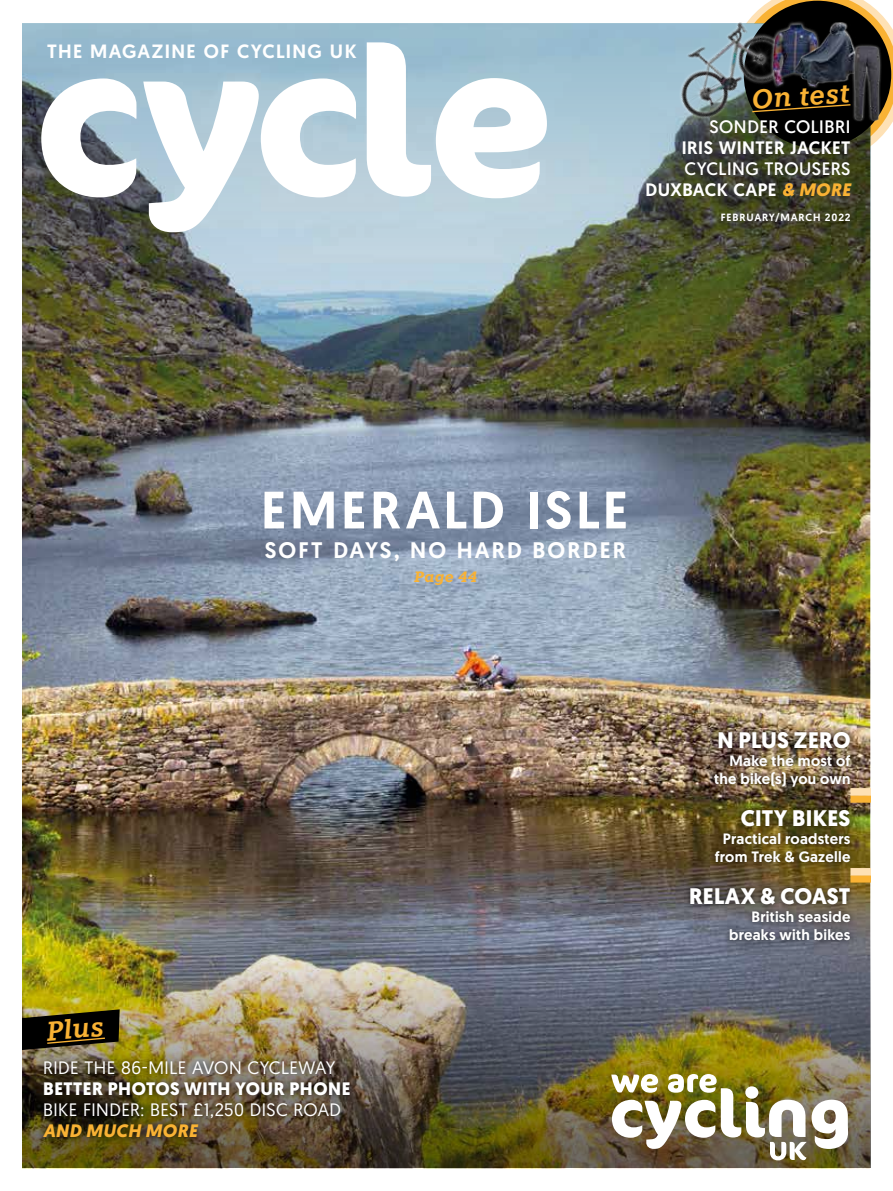
<style>
.page{position:relative;width:893px;height:1191px;background:#fff}
.page>*{position:absolute;margin:0;border:0;box-sizing:border-box;transform-origin:0 0}
.t1{font:700 206.1px "Cocon Pro";letter-spacing:-.025em;color:#fff}
.t2{font:500 52.5px "Geomanist";letter-spacing:.07em;color:#fff}
.t3{font:italic 600 27px "Knile";color:#f9b234}
.t4{font:700 22.5px "Geomanist";letter-spacing:.01em;color:#fff}
.t5{font:500 22.5px "Geomanist";letter-spacing:.095em;color:#fff}
.t6{font:500 19.2px "Geomanist";letter-spacing:.07em;color:#fff}
.t7{font:18px "Geomanist";letter-spacing:.025em;color:#fff}
.t8{font:18px/21px "Geomanist";letter-spacing:.025em;color:#fff;text-align:right}
.t9{font:700 18px "Geomanist";letter-spacing:.025em;color:#fff}
.t10{font:500 18px "Geomanist";letter-spacing:.025em;color:#fff}
.t11{font:italic 700 18px "Geomanist";letter-spacing:.03em;color:#f9b234}
.t12{font:500 15px/18px "Geomanist";letter-spacing:.015em;color:#fff;text-align:right}
.t13{font:italic 700 15px "Knile";letter-spacing:.02em;color:#f9b234}
.t14{font:500 10.5px "Geomanist";letter-spacing:.08em;color:#fff}
.s1{font-weight:500}
.s2{font-weight:700;font-style:italic;color:#f9b234}
</style>
<div class="page">
<img style="left:22px;top:479px;width:848px;height:400px">
<img style="left:22px;top:23px;width:848px;height:456px">
<img style="left:22px;top:879px;width:848px;height:289px">
<img style="left:611px;top:1074px;width:237px;height:86px">
<div style="left:850px;top:795px;width:43px;height:7px;background:#f9b234"></div>
<div style="left:850px;top:788px;width:43px;height:7px;background:#fee1b5"></div>
<div style="left:850px;top:875px;width:43px;height:7px;background:#f9b234"></div>
<div style="left:850px;top:868px;width:43px;height:7px;background:#fee1b5"></div>
<img style="left:35px;top:1052px;width:323px;height:94px">
<div style="left:872px;top:168px;width:21px;height:1023px;background:#fff"></div>
<svg style="left:22px;top:1009px;width:98px;height:41px;background:#2b2611"></svg>
<div style="left:684px;top:724px;width:173px;height:223px;background:#000;opacity:.75"></div>
<img style="left:659px;top:0;width:234px;height:164px">
<h1 class="t1" style="left:33px;top:-20px;width:523px">cycle</h1>
<p class="t6" style="left:47px;top:39px;width:311px">THE MAGAZINE OF CYCLING UK</p>
<h3 class="t3" style="left:750px;top:83px;width:100px;rotate:-4deg">On test</h3>
<p class="t8" style="left:709px;top:116px;width:142px">SONDER COLIBRI</p>
<p class="t10" style="left:682px;top:136px;width:170px">IRIS WINTER JACKET</p>
<p class="t8" style="left:645px;top:158px;width:207px">CYCLING TROUSERS<br><span class="s1">DUXBACK CAPE</span> <span class="s2">&amp; MORE</span></p>
<p class="t14" style="left:721px;top:210px;width:131px">FEBRUARY/MARCH 2022</p>
<h2 class="t2" style="left:261px;top:475px;width:369px">EMERALD ISLE</h2>
<h3 class="t5" style="left:265px;top:535px;width:363px">SOFT DAYS, NO HARD BORDER</h3>
<p class="t13" style="left:414px;top:567px;width:64px">Page 44</p>
<h3 class="t3" style="left:45px;top:1014px;width:59px;rotate:-5deg">Plus</h3>
<p class="t7" style="left:43px;top:1056px;width:294px">RIDE THE 86-MILE AVON CYCLEWAY</p>
<p class="t9" style="left:43px;top:1077px;width:309px">BETTER PHOTOS WITH YOUR PHONE</p>
<p class="t7" style="left:43px;top:1098px;width:299px">BIKE FINDER: BEST £1,250 DISC ROAD</p>
<p class="t11" style="left:43px;top:1119px;width:156px">AND MUCH MORE</p>
<h3 class="t4" style="left:717px;top:724px;width:135px">N PLUS ZERO</h3>
<p class="t12" style="left:714px;top:751px;width:138px">Make the most of the bike(s) you own</p>
<h3 class="t4" style="left:741px;top:802px;width:111px">CITY BIKES</h3>
<p class="t12" style="left:715px;top:829px;width:137px;text-align:center">Practical roadsters from Trek &amp; Gazelle</p>
<h3 class="t4" style="left:689px;top:880px;width:163px">RELAX &amp; COAST</h3>
<p class="t12" style="left:729px;top:907px;width:123px">British seaside breaks with bikes</p>
</div>
